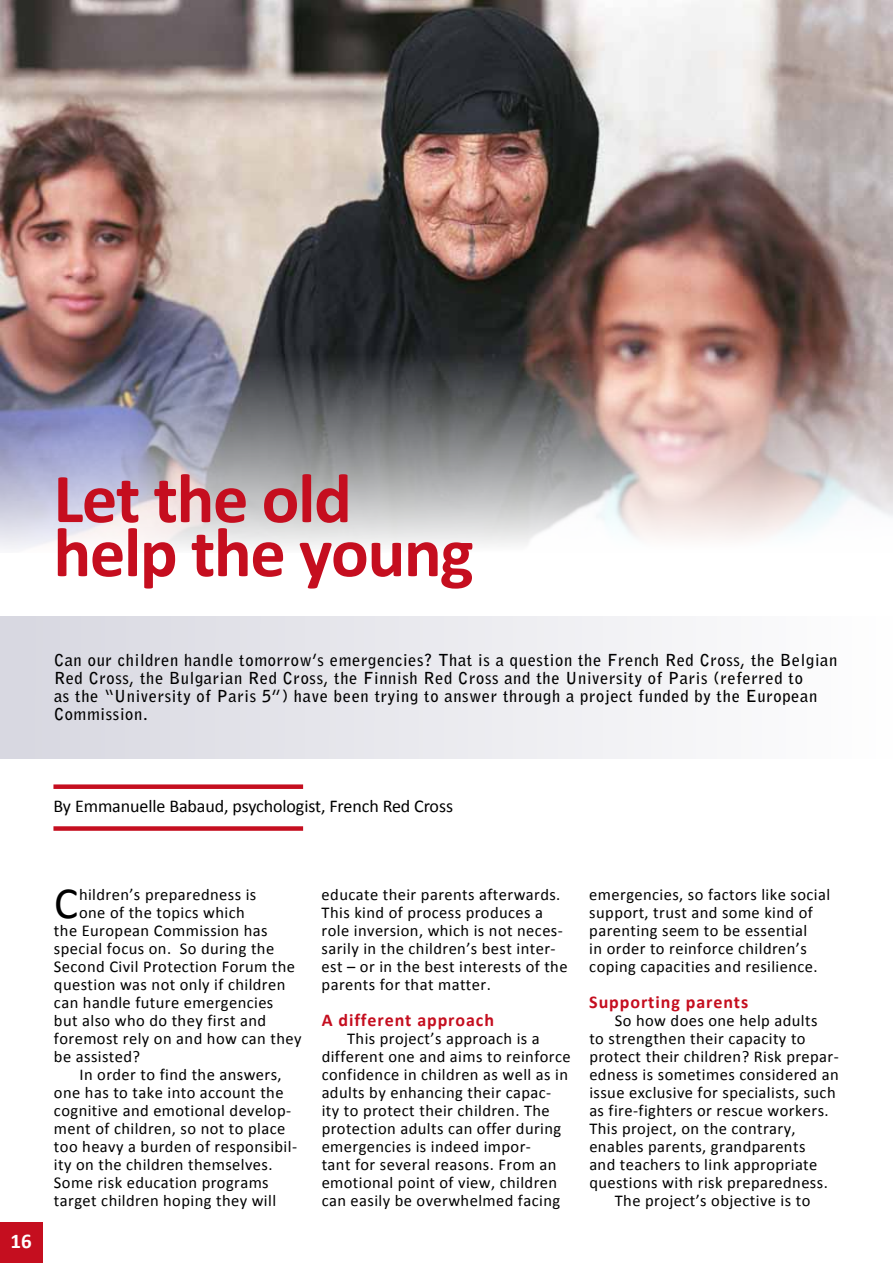
<style>
.page{position:relative;width:893px;height:1263px;background:#fff}
.page>*{position:absolute;margin:0;border:0;box-sizing:border-box;transform-origin:0 0}
.t1{font:700 70.5px/54px "Calibri";letter-spacing:-.02em;color:#c50e1f}
.t2{font:44.85px "Calibri";color:#000}
.t3{font:700 21px "Calibri";color:#fff}
.t4{font:18px "Calibri";letter-spacing:-.005em;color:#000}
.t5{font:700 18px "Calibri";letter-spacing:.05em;color:#c50e1f}
.t6{font:16.5px/18px "Calibri";letter-spacing:.025em;color:#000}
.t7{font:700 16.5px/18px "Bell Gothic Std";letter-spacing:.04em;color:#000}
</style>
<div class="page">
<div style="left:0;top:616px;width:893px;height:142px;background:linear-gradient(to right,#d7d7e0,#fefefe)"></div>
<div style="left:53px;top:784px;width:250px;height:5px;background:#c50e1f"></div>
<div style="left:53px;top:826px;width:250px;height:5px;background:#c50e1f"></div>
<div style="left:0;top:1222px;width:42px;height:41px;background:#c50e1f"></div>
<img style="left:0;top:0;width:893px;height:549px">
<h1 class="t1" style="left:53px;top:472px;width:422px">Let the old help the young</h1>
<p class="t7" style="left:54px;top:651px;width:785px">Can our children handle tomorrow’s emergencies? That is a question the French Red Cross, the Belgian Red Cross, the Bulgarian Red Cross, the Finnish Red Cross and the University of Paris (referred to<br>as the “University of Paris 5”) have been trying to answer through a project funded by the European Commission.</p>
<p class="t4" style="left:53px;top:795px;width:401px">By Emmanuelle Babaud, psychologist, French Red Cross</p>
<p class="t3" style="left:10px;top:1228px;width:23px">16</p>
<h2 class="t2" style="left:54px;top:875px;width:25px">C</h2>
<p class="t6" style="left:79px;top:886px;width:179px">hildren’s preparedness is</p>
<p class="t6" style="left:79px;top:904px;width:167px">one of the topics which</p>
<p class="t6" style="left:54px;top:922px;width:215px">the European Commission has</p>
<p class="t6" style="left:54px;top:940px;width:222px">special focus on. So during the</p>
<p class="t6" style="left:54px;top:958px;width:243px">Second Civil Protection Forum the</p>
<p class="t6" style="left:54px;top:976px;width:233px">question was not only if children</p>
<p class="t6" style="left:54px;top:994px;width:221px">can handle future emergencies</p>
<p class="t6" style="left:54px;top:1012px;width:214px">but also who do they first and</p>
<p class="t6" style="left:54px;top:1030px;width:249px">foremost rely on and how can they</p>
<p class="t6" style="left:54px;top:1048px;width:88px">be assisted?</p>
<p class="t6" style="left:79px;top:1066px;width:204px">In order to find the answers,</p>
<p class="t6" style="left:54px;top:1084px;width:231px">one has to take into account the</p>
<p class="t6" style="left:54px;top:1102px;width:239px">cognitive and emotional develop-</p>
<p class="t6" style="left:54px;top:1120px;width:233px">ment of children, so not to place</p>
<p class="t6" style="left:54px;top:1138px;width:245px">too heavy a burden of responsibil-</p>
<p class="t6" style="left:54px;top:1156px;width:220px">ity on the children themselves.</p>
<p class="t6" style="left:54px;top:1174px;width:216px">Some risk education programs</p>
<p class="t6" style="left:54px;top:1192px;width:224px">target children hoping they will</p>
<p class="t6" style="left:322px;top:886px;width:247px">educate their parents afterwards.<br>This kind of process produces a role inversion, which is not neces&shy;sarily in the children’s best inter&shy;est – or in the best interests of the parents for that matter.</p>
<p class="t5" style="left:322px;top:1009px;width:174px">A different approach</p>
<p class="t6" style="left:322px;top:1030px;width:250px;text-indent:25px">This project’s approach is a different one and aims to reinforce confidence in children as well as in adults by enhancing their capac&shy;ity to protect their children. The protection adults can offer during emergencies is indeed impor-<br>tant for several reasons. From an emotional point of view, children can easily be overwhelmed facing</p>
<p class="t6" style="left:589px;top:886px;width:242px">emergencies, so factors like social support, trust and some kind of parenting seem to be essential<br>in order to reinforce children’s coping capacities and resilience.</p>
<p class="t5" style="left:589px;top:991px;width:160px">Supporting parents</p>
<p class="t6" style="left:615px;top:1012px;width:204px">So how does one help adults</p>
<p class="t6" style="left:589px;top:1030px;width:218px">to strengthen their capacity to</p>
<p class="t6" style="left:589px;top:1048px;width:251px">protect their children? Risk prepar-</p>
<p class="t6" style="left:589px;top:1066px;width:251px">edness is sometimes considered an</p>
<p class="t6" style="left:589px;top:1084px;width:248px">issue exclusive for specialists, such</p>
<p class="t6" style="left:589px;top:1102px;width:241px">as fire-fighters or rescue workers.</p>
<p class="t6" style="left:589px;top:1120px;width:208px">This project, on the contrary,</p>
<p class="t6" style="left:589px;top:1138px;width:218px">enables parents, grandparents</p>
<p class="t6" style="left:589px;top:1156px;width:230px">and teachers to link appropriate</p>
<p class="t6" style="left:589px;top:1174px;width:240px">questions with risk preparedness.</p>
<p class="t6" style="left:615px;top:1192px;width:197px">The project’s objective is to</p>
</div>
